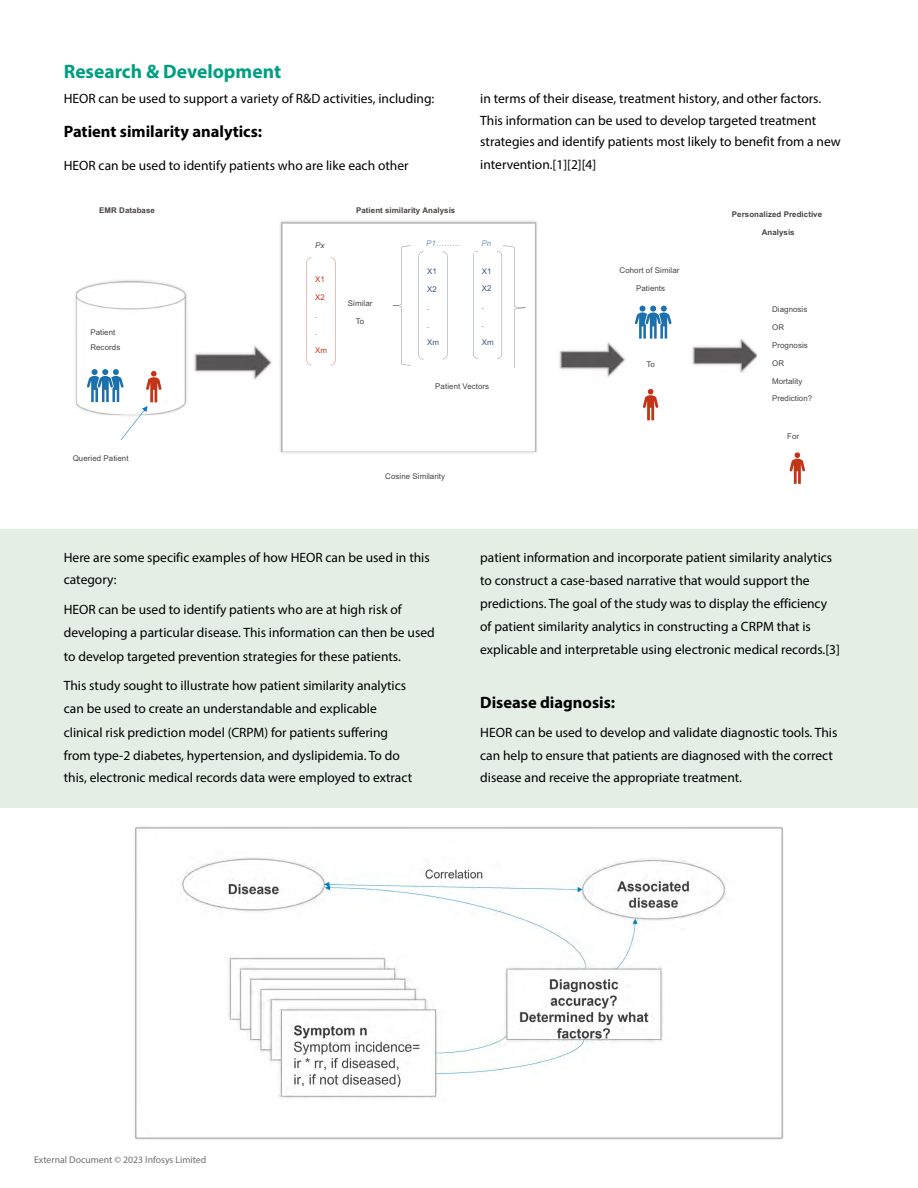
<style>
.page{position:relative;width:918px;height:1188px;background:#fff}
.page>*{position:absolute;margin:0;border:0;box-sizing:border-box;transform-origin:0 0}
.t1{font:700 19.5px "Myriad Pro";color:#009f81}
.t2{font:700 16.5px "Myriad Pro";color:#000}
.t3{font:13.5px/23.1px "Myriad Pro";color:#000}
.t4{font:9.75px "Myriad Pro";color:#706f6f}
.t5{font:7.95px/15.6px "Arial";letter-spacing:.005em;color:#484442}
.t6{font:700 7.95px "Arial";letter-spacing:.005em;color:#484442}
.t7{font:7.95px "Arial";letter-spacing:.01em;color:#3b567c}
.t8{font:7.95px "Arial";color:#c43518}
.t9{font:italic 7.95px "Arial";color:#7093be}
.t10{font:italic 7.95px "Arial";color:#484442}
</style>
<div class="page">
<div style="left:0;top:529px;width:918px;height:279px;background:#e4eee4"></div>
<img style="left:75px;top:280px;width:112px;height:125px">
<img style="left:76px;top:281px;width:109px;height:134px">
<img style="left:280px;top:221px;width:257px;height:232px">
<img style="left:282px;top:223px;width:254px;height:229px">
<img style="left:194px;top:345px;width:78px;height:26px">
<img style="left:195px;top:346px;width:76px;height:34px">
<img style="left:559px;top:342px;width:66px;height:35px">
<img style="left:561px;top:343px;width:63px;height:33px">
<img style="left:692px;top:347px;width:1px;height:17px">
<img style="left:693px;top:339px;width:64px;height:34px">
<svg style="left:87px;top:369px;width:74px;height:71px"></svg>
<svg style="left:635px;top:306px;width:37px;height:33px"></svg>
<svg style="left:643px;top:389px;width:15px;height:31px"></svg>
<svg style="left:790px;top:452px;width:15px;height:32px"></svg>
<svg style="left:393px;top:246px;width:18px;height:119px"></svg>
<svg style="left:307px;top:258px;width:28px;height:107px"></svg>
<div style="left:309px;top:261px;width:19px;height:67px;background:#fff"></div>
<div style="left:305px;top:228px;width:29px;height:28px;background:#fff"></div>
<div style="left:416px;top:225px;width:89px;height:18px;background:#fff"></div>
<svg style="left:419px;top:252px;width:28px;height:107px"></svg>
<div style="left:420px;top:253px;width:19px;height:68px;background:#fff"></div>
<svg style="left:473px;top:246px;width:53px;height:122px"></svg>
<div style="left:475px;top:253px;width:19px;height:67px;background:#fff"></div>
<div style="left:396px;top:368px;width:131px;height:31px;background:#fff"></div>
<div style="left:348px;top:285px;width:37px;height:31px;background:#fff"></div>
<img style="left:135px;top:827px;width:648px;height:313px">
<h1 class="t1" style="left:64px;top:59px;width:219px">Research &amp; Development</h1>
<p class="t3" style="left:64px;top:87px;width:372px">HEOR can be used to support a variety of R&amp;D activities, including:</p>
<p class="t2" style="left:64px;top:120px;width:200px">Patient similarity analytics:</p>
<p class="t3" style="left:64px;top:154px;width:346px">HEOR can be used to identify patients who are like each other</p>
<p class="t3" style="left:480px;top:87px;width:362px;line-height:22px">in terms of their disease, treatment history, and other factors.<br>This information can be used to develop targeted treatment strategies and identify patients most likely to benefit from a new intervention.[1][2][4]</p>
<p class="t6" style="left:99px;top:204px;width:57px">EMR Database</p>
<p class="t6" style="left:356px;top:205px;width:101px">Patient similarity Analysis</p>
<p class="t6" style="left:732px;top:209px;width:92px">Personalized Predictive</p>
<p class="t6" style="left:762px;top:227px;width:35px">Analysis</p>
<p class="t5" style="left:90px;top:324px;width:31px">Patient<br>Records</p>
<p class="t5" style="left:73px;top:451px;width:57px">Queried Patient</p>
<p class="t10" style="left:315px;top:240px;width:11px">Px</p>
<p class="t9" style="left:426px;top:238px;width:35px">P1………</p>
<p class="t9" style="left:481px;top:238px;width:11px">Pn</p>
<p class="t7" style="left:427px;top:266px;width:11px">X1</p>
<p class="t7" style="left:427px;top:284px;width:11px">X2</p>
<p class="t7" style="left:427px;top:302px;width:4px">.</p>
<p class="t7" style="left:427px;top:319px;width:4px">.</p>
<p class="t7" style="left:427px;top:337px;width:13px">Xm</p>
<p class="t7" style="left:482px;top:265px;width:11px">X1</p>
<p class="t7" style="left:482px;top:283px;width:11px">X2</p>
<p class="t7" style="left:482px;top:301px;width:4px">.</p>
<p class="t7" style="left:482px;top:319px;width:4px">.</p>
<p class="t7" style="left:482px;top:337px;width:13px">Xm</p>
<p class="t5" style="left:435px;top:378px;width:55px">Patient Vectors</p>
<p class="t8" style="left:315px;top:274px;width:11px">X1</p>
<p class="t8" style="left:315px;top:291px;width:11px">X2</p>
<p class="t8" style="left:315px;top:309px;width:4px">.</p>
<p class="t8" style="left:315px;top:327px;width:4px">.</p>
<p class="t8" style="left:315px;top:345px;width:13px">Xm</p>
<p class="t5" style="left:348px;top:296px;width:26px">Similar</p>
<p class="t5" style="left:356px;top:313px;width:10px">To</p>
<p class="t5" style="left:385px;top:469px;width:61px">Cosine Similarity</p>
<p class="t5" style="left:620px;top:262px;width:61px">Cohort of Similar</p>
<p class="t5" style="left:636px;top:280px;width:31px">Patients</p>
<p class="t5" style="left:646px;top:356px;width:10px">To</p>
<p class="t5" style="left:772px;top:302px;width:37px">Diagnosis</p>
<p class="t5" style="left:772px;top:319px;width:13px">OR</p>
<p class="t5" style="left:772px;top:337px;width:37px">Prognosis</p>
<p class="t5" style="left:772px;top:355px;width:13px">OR</p>
<p class="t5" style="left:772px;top:373px;width:32px">Mortality</p>
<p class="t5" style="left:772px;top:391px;width:42px">Prediction?</p>
<p class="t5" style="left:787px;top:429px;width:14px">For</p>
<p class="t3" style="left:64px;top:546px;width:368px;line-height:22.5px">Here are some specific examples of how HEOR can be used in this category:</p>
<p class="t3" style="left:64px;top:598px;width:372px">HEOR can be used to identify patients who are at high risk of developing a particular disease. This information can then be used to develop targeted prevention strategies for these patients.</p>
<p class="t3" style="left:64px;top:674px;width:350px">This study sought to illustrate how patient similarity analytics can be used to create an understandable and explicable clinical risk prediction model (CRPM) for patients suffering from type-2 diabetes, hypertension, and dyslipidemia. To do this, electronic medical records data were employed to extract</p>
<p class="t3" style="left:480px;top:546px;width:361px">patient information and incorporate patient similarity analytics to construct a case-based narrative that would support the predictions. The goal of the study was to display the efficiency of patient similarity analytics in constructing a CRPM that is explicable and interpretable using electronic medical records.[3]</p>
<p class="t2" style="left:480px;top:692px;width:136px">Disease diagnosis:</p>
<p class="t3" style="left:480px;top:721px;width:359px;line-height:22.5px">HEOR can be used to develop and validate diagnostic tools. This can help to ensure that patients are diagnosed with the correct disease and receive the appropriate treatment.</p>
<p class="t4" style="left:34px;top:1154px;width:174px">External Document © 2023 Infosys Limited</p>
</div>
